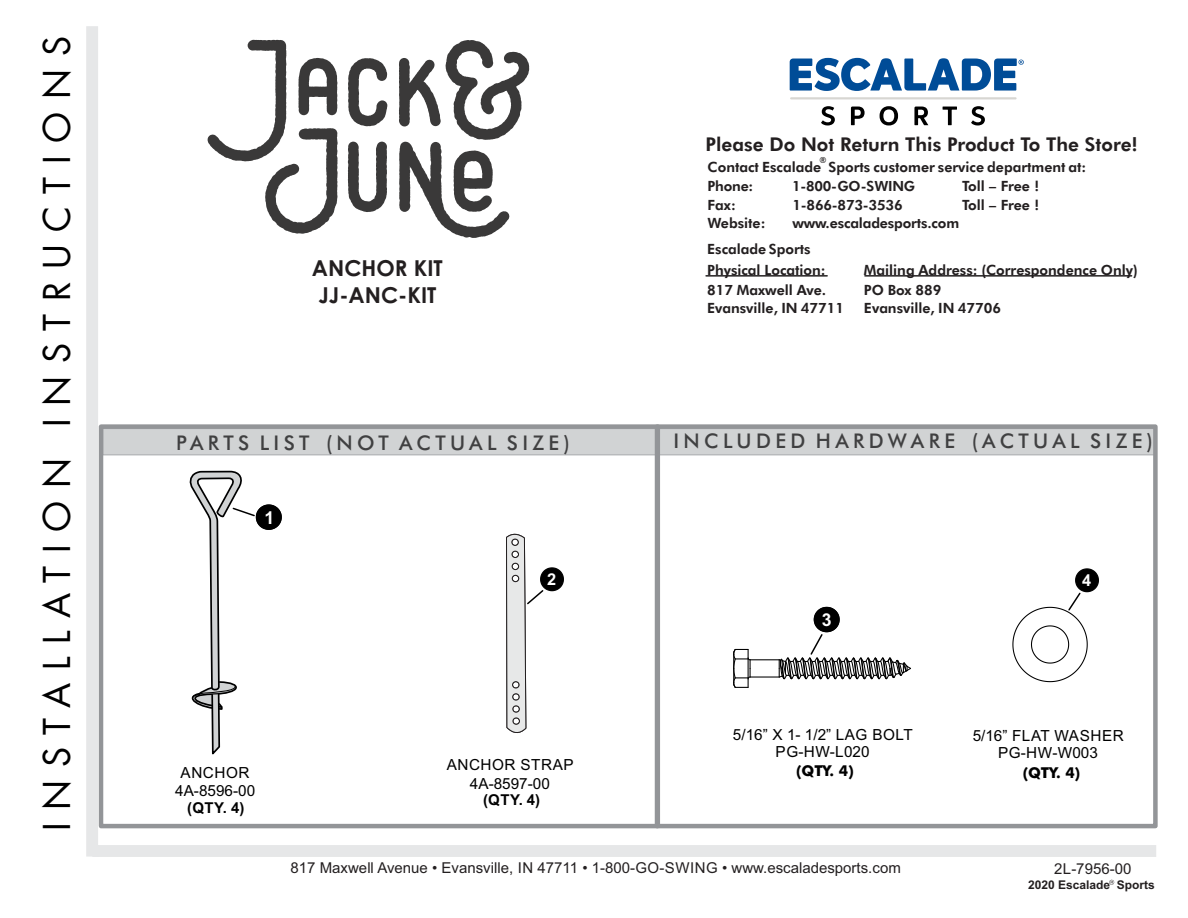
<style>
.page{position:relative;width:1188px;height:918px;background:#fff}
.page>*{position:absolute;margin:0;border:0;box-sizing:border-box;transform-origin:0 0}
.t1{font:36px "Futura LT Pro";letter-spacing:.35em;color:#000}
.t2{font:700 21.9px "Century Gothic";color:#231f20}
.t3{font:500 20.25px "Futura BT";letter-spacing:.215em;color:#404041}
.t4{font:800 19.05px "Futura BT";color:#231f20}
.t5{font:700 17.7px "Arial";color:#fff}
.t6{font:700 16.35px "Arial";color:#fff}
.t7{font:15.3px/18.9px "Arial";letter-spacing:.035em;color:#000;text-align:center}
.t8{font:15.3px/18px "Arial";letter-spacing:.015em;color:#000;text-align:center}
.t9{font:15px "Arial";color:#231f20}
.t10{font:700 15px "Arial";letter-spacing:.035em;color:#000}
.t11{font:700 15px "Futura BT";color:#000}
.t12{font:800 14.1px/18.6px "Futura BT";color:#231f20}
.t13{font:700 12px "Arial";color:#231f20}
.t14{font:800 8.4px "Futura BT";color:#231f20}
</style>
<div class="page">
<div style="left:104px;top:429px;width:1049px;height:27px;background:#d1d3d4"></div>
<div style="left:92px;top:845px;width:1064px;height:12px;background:#e6e7e8"></div>
<div style="left:86px;top:26px;width:12px;height:831px;background:#e6e7e8"></div>
<svg style="left:1109px;top:880px;width:5px;height:5px"></svg>
<svg style="left:851px;top:107px;width:14px;height:18px"></svg>
<svg style="left:880px;top:106px;width:18px;height:19px"></svg>
<svg style="left:914px;top:107px;width:14px;height:18px"></svg>
<svg style="left:943px;top:107px;width:14px;height:18px"></svg>
<svg style="left:971px;top:106px;width:14px;height:19px"></svg>
<svg style="left:821px;top:106px;width:14px;height:19px"></svg>
<svg style="left:790px;top:58px;width:234px;height:33px"></svg>
<hr style="left:790px;top:97px;width:227px;height:2px;background:#d7d6d2">
<hr style="left:706px;top:275px;width:121px;height:2px;background:#231f20">
<hr style="left:865px;top:275px;width:267px;height:2px;background:#231f20">
<div style="left:655px;top:424px;width:503px;height:404px;border:4px solid #939598"></div>
<div style="left:99px;top:424px;width:561px;height:404px;border:4px solid #939598"></div>
<svg style="left:348px;top:58px;width:39px;height:68px"></svg>
<svg style="left:348px;top:142px;width:39px;height:70px"></svg>
<svg style="left:207px;top:40px;width:131px;height:194px"></svg>
<svg style="left:399px;top:40px;width:130px;height:198px"></svg>
<svg style="left:116px;top:451px;width:214px;height:20px"></svg>
<svg style="left:189px;top:471px;width:93px;height:284px"></svg>
<svg style="left:506px;top:533px;width:58px;height:200px"></svg>
<svg style="left:1012px;top:568px;width:87px;height:115px"></svg>
<svg style="left:733px;top:606px;width:178px;height:82px"></svg>
<h1 class="t1" style="left:40px;top:831px;width:796px;rotate:-90deg">INSTALLATION INSTRUCTIONS</h1>
<h3 class="t4" style="left:706px;top:136px;width:434px">Please Do Not Return This Product To The Store!</h3>
<p class="t14" style="left:819px;top:156px;width:9px">®</p>
<p class="t12" style="left:708px;top:159px;width:380px">Contact Escalade Sports customer service department at:<br>Phone:</p>
<p class="t12" style="left:962px;top:178px;width:79px">Toll – Free !</p>
<p class="t12" style="left:792px;top:178px;width:125px">1-800-GO-SWING</p>
<h2 class="t2" style="left:312px;top:260px;width:132px">ANCHOR KIT</h2>
<h2 class="t2" style="left:318px;top:287px;width:120px">JJ-ANC-KIT</h2>
<h3 class="t3" style="left:176px;top:435px;width:395px">PARTS LIST (NOT ACTUAL SIZE)</h3>
<p class="t5" style="left:265px;top:511px;width:11px">1</p>
<p class="t8" style="left:175px;top:765px;width:81px">ANCHOR<br>4A-8596-00</p>
<p class="t10" style="left:187px;top:802px;width:59px">(QTY. 4)</p>
<p class="t6" style="left:547px;top:574px;width:11px">2</p>
<p class="t7" style="left:447px;top:756px;width:128px">ANCHOR STRAP<br>4A-8597-00</p>
<p class="t10" style="left:483px;top:794px;width:59px">(QTY. 4)</p>
<p class="t12" style="left:708px;top:197px;width:30px">Fax:</p>
<p class="t12" style="left:792px;top:197px;width:112px">1-866-873-3536</p>
<p class="t12" style="left:962px;top:197px;width:79px">Toll – Free !</p>
<p class="t12" style="left:708px;top:215px;width:59px">Website:</p>
<p class="t12" style="left:792px;top:215px;width:168px">www.escaladesports.com</p>
<p class="t12" style="left:707px;top:241px;width:105px">Escalade Sports</p>
<p class="t12" style="left:707px;top:282px;width:139px">817 Maxwell Ave.<br>Evansville, IN 47711</p>
<p class="t12" style="left:707px;top:262px;width:120px">Physical Location:</p>
<p class="t12" style="left:864px;top:262px;width:275px">Mailing Address: (Correspondence Only)</p>
<p class="t12" style="left:864px;top:282px;width:139px">PO Box 889<br>Evansville, IN 47706</p>
<h3 class="t3" style="left:673px;top:433px;width:481px">INCLUDED HARDWARE (ACTUAL SIZE)</h3>
<p class="t5" style="left:822px;top:613px;width:11px">3</p>
<p class="t7" style="left:733px;top:727px;width:181px;line-height:17px">5/16” X 1- 1/2” LAG BOLT<br>PG-HW-L020</p>
<p class="t11" style="left:796px;top:765px;width:59px">(QTY. 4)</p>
<p class="t6" style="left:1082px;top:575px;width:11px">4</p>
<p class="t7" style="left:973px;top:728px;width:153px;line-height:17.9px">5/16” FLAT WASHER<br>PG-HW-W003</p>
<p class="t11" style="left:1023px;top:767px;width:59px">(QTY. 4)</p>
<p class="t9" style="left:291px;top:862px;width:612px">817 Maxwell Avenue • Evansville, IN 47711 • 1-800-GO-SWING • www.escaladesports.com</p>
<p class="t9" style="left:1054px;top:863px;width:79px">2L-7956-00</p>
<p class="t13" style="left:1028px;top:880px;width:128px">2020 Escalade Sports</p>
</div>
